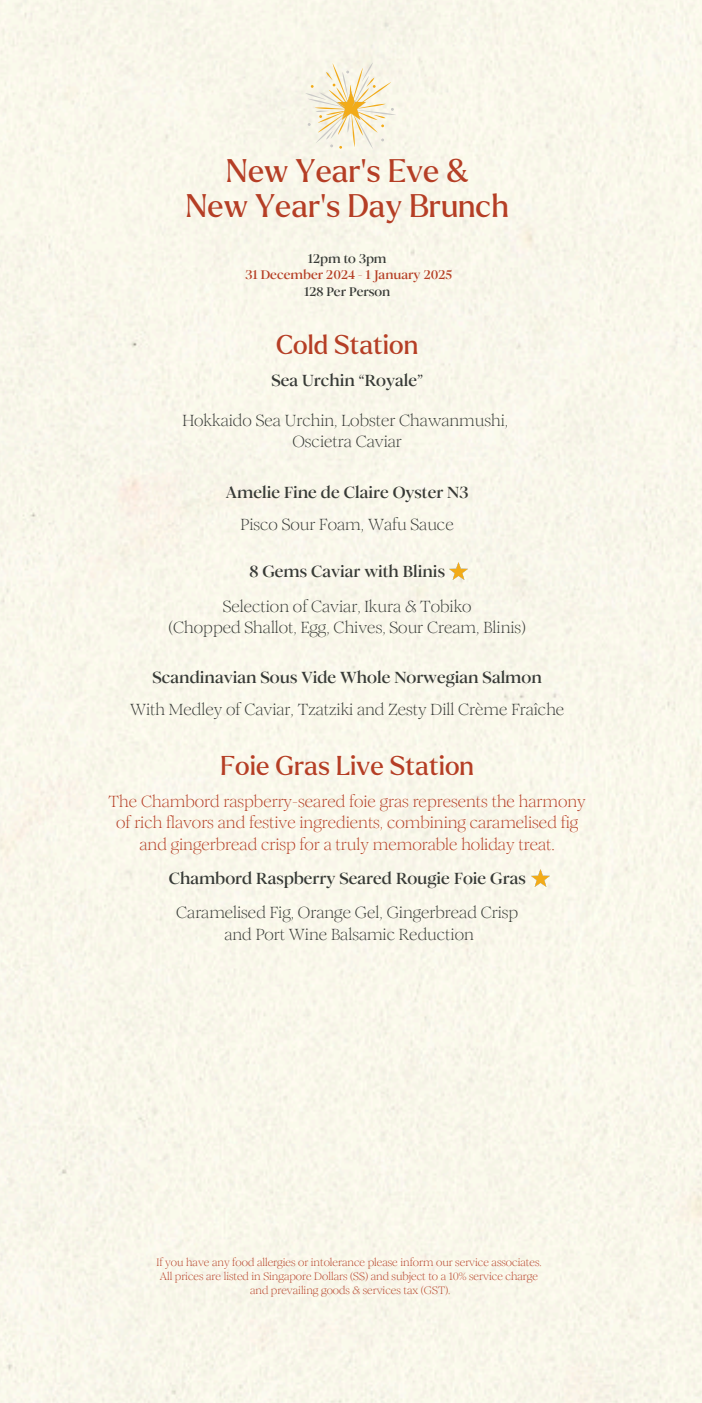
<style>
.page{position:relative;width:702px;height:1403px;background:#fff}
.page>*{position:absolute;margin:0;border:0;box-sizing:border-box;transform-origin:0 0}
.t1{font:31.8px/34.5px "Larken";color:#b53e25;text-align:center}
.t2{font:26.55px "Larken";color:#b53e25}
.t3{font:15.9px/21.1px "Romie";color:#373a36;text-align:center}
.t4{font:15.9px/21.1px "Romie";color:#b53e25;text-align:center}
.t5{font:700 15.9px "Romie";color:#373a36}
.t6{font:700 12.45px/16.5px "Romie";color:#b53e25;text-align:center}
.t7{font:10.65px "Romie";color:#b53e25}
.s1{color:#373a36}
</style>
<div class="page">
<img style="left:449px;top:562px;width:18px;height:17px">
<img style="left:531px;top:869px;width:18px;height:17px">
<svg style="left:305px;top:63px;width:91px;height:86px;background:#f4ebd2"></svg>
<h3 class="t1" style="left:186px;top:155px;width:325px">New Year’s Eve &amp;<br>New Year‘s Day Brunch</h3>
<p class="t6" style="left:245px;top:250px;width:208px"><span class="s1">12pm to 3pm<br></span>31 December 2024 - 1 January 2025<br><span class="s1">128 Per Person</span></p>
<h2 class="t2" style="left:276px;top:331px;width:143px">Cold Station</h2>
<p class="t5" style="left:271px;top:371px;width:153px">Sea Urchin “Royale”</p>
<p class="t3" style="left:182px;top:410px;width:327px">Hokkaido Sea Urchin, Lobster Chawanmushi,<br>Oscietra Caviar</p>
<h1 class="t5" style="left:226px;top:482px;width:244px">Amelie Fine de Claire Oyster N3</h1>
<h5 class="t3" style="left:241px;top:513px;width:215px">Pisco Sour Foam, Wafu Sauce</h5>
<h2 class="t5" style="left:249px;top:562px;width:197px">8 Gems Caviar with Blinis</h2>
<h3 class="t3" style="left:168px;top:596px;width:359px">Selection of Caviar, Ikura &amp; Tobiko<br>(Chopped Shallot, Egg, Chives, Sour Cream, Blinis)</h3>
<h4 class="t5" style="left:153px;top:668px;width:391px">Scandinavian Sous Vide Whole Norwegian Salmon</h4>
<h3 class="t3" style="left:130px;top:699px;width:436px">With Medley of Caviar, Tzatziki and Zesty Dill Crème Fraîche</h3>
<p class="t2" style="left:221px;top:752px;width:255px">Foie Gras Live Station</p>
<h4 class="t4" style="left:109px;top:791px;width:479px">The Chambord raspberry-seared foie gras represents the harmony of rich flavors and festive ingredients, combining caramelised fig and gingerbread crisp for a truly memorable holiday treat.</h4>
<h3 class="t5" style="left:169px;top:868px;width:359px">Chambord Raspberry Seared Rougie Foie Gras</h3>
<h4 class="t3" style="left:176px;top:902px;width:344px">Caramelised Fig, Orange Gel, Gingerbread Crisp and Port Wine Balsamic Reduction</h4>
<h4 class="t7" style="left:156px;top:1255px;width:387px">If you have any food allergies or intolerance please inform our service associates.</h4>
<h3 class="t7" style="left:160px;top:1269px;width:380px">All prices are listed in Singapore Dollars (S$) and subject to a 10% service charge</h3>
<h4 class="t7" style="left:250px;top:1284px;width:202px">and prevailing goods &amp; services tax (GST).</h4>
</div>
